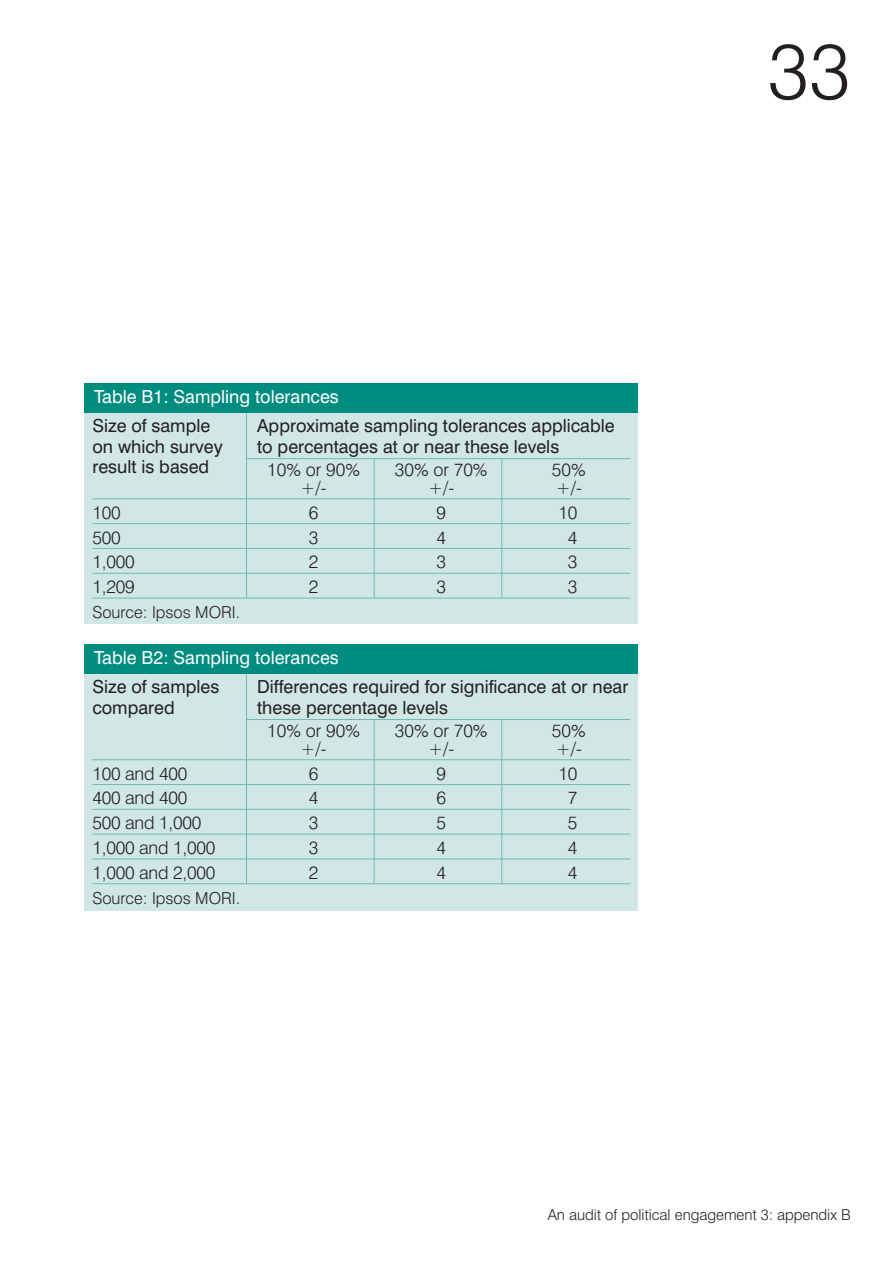
<style>
.page{position:relative;width:893px;height:1263px;background:#fff}
.page>*{position:absolute;margin:0;border:0;box-sizing:border-box;transform-origin:0 0}
.t1{font:300 78px "Swiss 721 BT";color:#231f20}
.t2{font:18px "Swiss 721 BT";color:#231f20}
.t3{font:300 18px "Swiss 721 BT";letter-spacing:-.01em;color:#231f20}
.t4{font:18px "Swiss 721 BT";color:#fff}
.t5{font:300 16.5px "Swiss 721 BT";color:#231f20}
.t6{font:300 15px "Swiss 721 BT";color:#231f20}
</style>
<div class="page">
<div style="left:85px;top:407px;width:553px;height:217px;background:#d0e7e5"></div>
<hr style="left:92px;top:499px;width:538px;height:1px;background:#6ebab4">
<hr style="left:92px;top:523px;width:538px;height:1px;background:#6ebab4">
<hr style="left:92px;top:548px;width:538px;height:1px;background:#6ebab4">
<hr style="left:92px;top:573px;width:538px;height:1px;background:#6ebab4">
<hr style="left:92px;top:598px;width:538px;height:1px;background:#6ebab4">
<hr style="left:246px;top:409px;width:1px;height:189px;background:#6ebab4">
<hr style="left:246px;top:458px;width:384px;height:1px;background:#6ebab4">
<hr style="left:374px;top:459px;width:1px;height:139px;background:#6ebab4">
<hr style="left:501px;top:459px;width:1px;height:139px;background:#6ebab4">
<div style="left:85px;top:383px;width:553px;height:30px;background:#008c7f"></div>
<div style="left:85px;top:668px;width:553px;height:242px;background:#d0e7e5"></div>
<hr style="left:92px;top:759px;width:538px;height:1px;background:#6ebab4">
<hr style="left:92px;top:784px;width:538px;height:1px;background:#6ebab4">
<hr style="left:92px;top:809px;width:538px;height:1px;background:#6ebab4">
<hr style="left:92px;top:834px;width:538px;height:1px;background:#6ebab4">
<hr style="left:92px;top:859px;width:538px;height:1px;background:#6ebab4">
<hr style="left:92px;top:884px;width:538px;height:1px;background:#6ebab4">
<hr style="left:246px;top:670px;width:1px;height:214px;background:#6ebab4">
<hr style="left:246px;top:719px;width:384px;height:1px;background:#6ebab4">
<hr style="left:374px;top:720px;width:1px;height:164px;background:#6ebab4">
<hr style="left:501px;top:720px;width:1px;height:164px;background:#6ebab4">
<div style="left:85px;top:644px;width:553px;height:29px;background:#008c7f"></div>
<p class="t4" style="left:94px;top:390px;width:246px">Table B1: Sampling tolerances</p>
<p class="t2" style="left:92px;top:419px;width:119px">Size of sample</p>
<p class="t2" style="left:257px;top:419px;width:359px">Approximate sampling tolerances applicable</p>
<p class="t2" style="left:92px;top:439px;width:132px">on which survey</p>
<p class="t2" style="left:257px;top:439px;width:303px">to percentages at or near these levels</p>
<p class="t2" style="left:92px;top:460px;width:118px">result is based</p>
<p class="t3" style="left:267px;top:463px;width:94px">10% or 90%</p>
<p class="t3" style="left:395px;top:463px;width:94px">30% or 70%</p>
<p class="t3" style="left:552px;top:463px;width:35px">50%</p>
<p class="t3" style="left:300px;top:481px;width:28px">+/-</p>
<p class="t3" style="left:428px;top:481px;width:28px">+/-</p>
<p class="t3" style="left:555px;top:481px;width:28px">+/-</p>
<p class="t3" style="left:92px;top:505px;width:30px">100</p>
<p class="t3" style="left:309px;top:505px;width:11px">6</p>
<p class="t3" style="left:436px;top:505px;width:11px">9</p>
<p class="t3" style="left:558px;top:505px;width:20px">10</p>
<p class="t3" style="left:92px;top:530px;width:30px">500</p>
<p class="t3" style="left:309px;top:530px;width:11px">3</p>
<p class="t3" style="left:436px;top:530px;width:11px">4</p>
<p class="t3" style="left:567px;top:530px;width:11px">4</p>
<p class="t3" style="left:92px;top:555px;width:44px">1,000</p>
<p class="t3" style="left:309px;top:555px;width:11px">2</p>
<p class="t3" style="left:436px;top:555px;width:11px">3</p>
<p class="t3" style="left:567px;top:555px;width:11px">3</p>
<p class="t3" style="left:92px;top:580px;width:44px">1,209</p>
<p class="t3" style="left:309px;top:580px;width:11px">2</p>
<p class="t3" style="left:436px;top:580px;width:11px">3</p>
<p class="t3" style="left:567px;top:580px;width:11px">3</p>
<p class="t5" style="left:92px;top:606px;width:149px">Source: Ipsos MORI.</p>
<p class="t4" style="left:94px;top:651px;width:246px">Table B2: Sampling tolerances</p>
<p class="t2" style="left:92px;top:680px;width:128px">Size of samples</p>
<p class="t2" style="left:257px;top:680px;width:372px">Differences required for significance at or near</p>
<p class="t2" style="left:92px;top:700px;width:84px">compared</p>
<p class="t2" style="left:257px;top:700px;width:192px">these percentage levels</p>
<p class="t3" style="left:267px;top:724px;width:94px">10% or 90%</p>
<p class="t3" style="left:395px;top:724px;width:94px">30% or 70%</p>
<p class="t3" style="left:552px;top:724px;width:35px">50%</p>
<p class="t3" style="left:300px;top:741px;width:28px">+/-</p>
<p class="t3" style="left:428px;top:741px;width:28px">+/-</p>
<p class="t3" style="left:555px;top:741px;width:28px">+/-</p>
<p class="t3" style="left:92px;top:766px;width:96px">100 and 400</p>
<p class="t3" style="left:309px;top:766px;width:11px">6</p>
<p class="t3" style="left:436px;top:766px;width:11px">9</p>
<p class="t3" style="left:558px;top:766px;width:20px">10</p>
<p class="t3" style="left:92px;top:791px;width:96px">400 and 400</p>
<p class="t3" style="left:309px;top:791px;width:11px">4</p>
<p class="t3" style="left:436px;top:791px;width:11px">6</p>
<p class="t3" style="left:567px;top:791px;width:11px">7</p>
<p class="t3" style="left:92px;top:816px;width:110px">500 and 1,000</p>
<p class="t3" style="left:309px;top:816px;width:11px">3</p>
<p class="t3" style="left:436px;top:816px;width:11px">5</p>
<p class="t3" style="left:567px;top:816px;width:11px">5</p>
<p class="t3" style="left:92px;top:841px;width:124px">1,000 and 1,000</p>
<p class="t3" style="left:309px;top:841px;width:11px">3</p>
<p class="t3" style="left:436px;top:841px;width:11px">4</p>
<p class="t3" style="left:567px;top:841px;width:11px">4</p>
<p class="t3" style="left:92px;top:865px;width:124px">1,000 and 2,000</p>
<p class="t3" style="left:309px;top:865px;width:11px">2</p>
<p class="t3" style="left:436px;top:865px;width:11px">4</p>
<p class="t3" style="left:567px;top:865px;width:11px">4</p>
<p class="t5" style="left:92px;top:892px;width:149px">Source: Ipsos MORI.</p>
<h1 class="t1" style="left:767px;top:40px;width:85px">33</h1>
<p class="t6" style="left:547px;top:1209px;width:304px">An audit of political engagement 3: appendix B</p>
</div>
